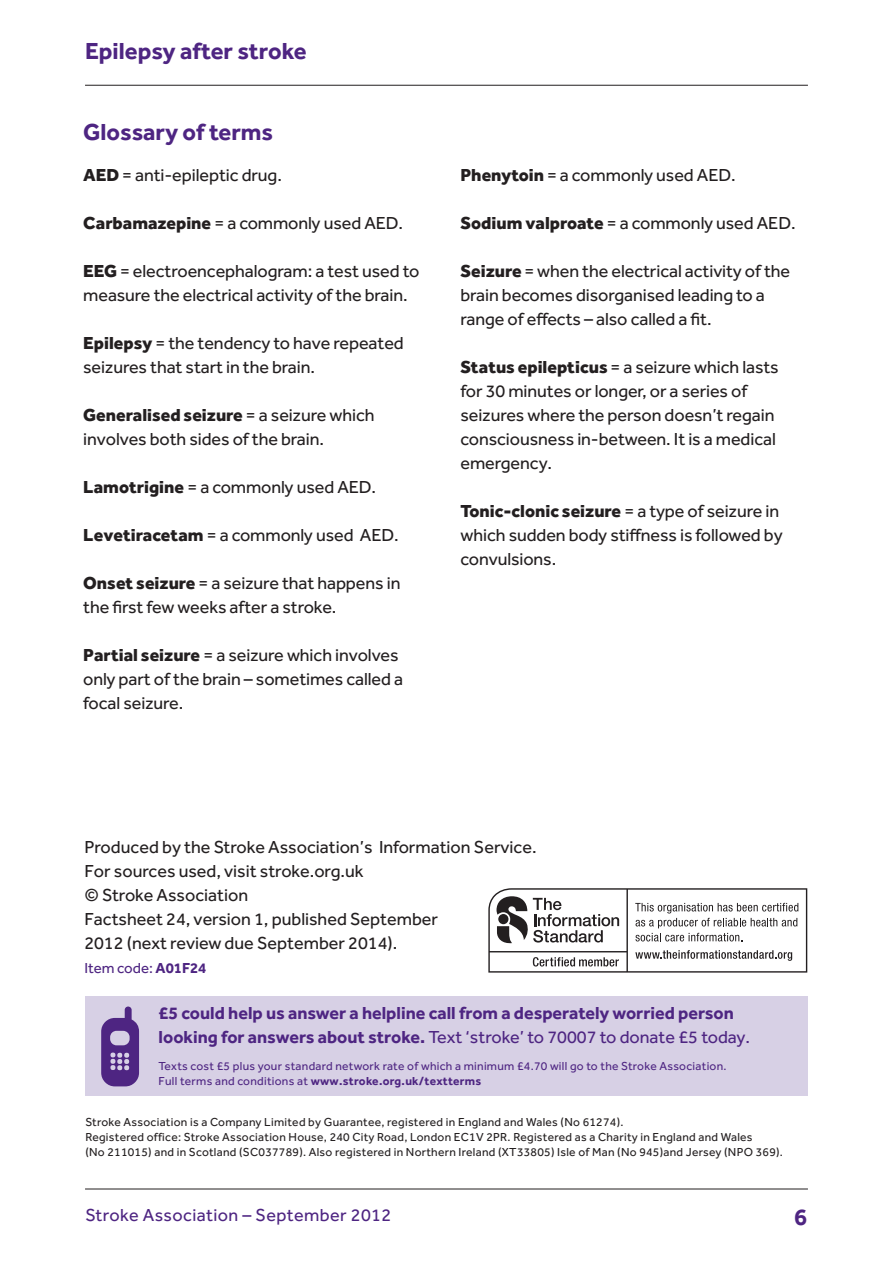
<style>
.page{position:relative;width:893px;height:1263px;background:#fff}
.page>*{position:absolute;margin:0;border:0;box-sizing:border-box;transform-origin:0 0}
.t1{font:700 24px "Effra";color:#4e2582}
.t2{font:18px/24px "Effra";letter-spacing:-.005em;color:#231f20}
.t3{font:700 18px/24px "Effra";color:#4e2582}
.t4{font:18px "Effra";letter-spacing:.02em;color:#4e2582}
.t5{font:15px "Effra";color:#4e2582}
.t6{font:12px/15px "Effra";letter-spacing:.02em;color:#231f20}
.t7{font:12px/15px "Effra";letter-spacing:.02em;color:#4e2582}
.s1{font-weight:800}
.s2{font-weight:700}
.s3{font-weight:400}
</style>
<div class="page">
<div style="left:85px;top:997px;width:723px;height:99px;background:#d7d0e5"></div>
<svg style="left:101px;top:1006px;width:38px;height:80px"></svg>
<svg style="left:488px;top:888px;width:319px;height:84px"></svg>
<hr style="left:85px;top:85px;width:723px;height:1px;background:#231f20">
<hr style="left:85px;top:1189px;width:723px;height:1px;background:#231f20">
<h1 class="t1" style="left:85px;top:36px;width:223px">Epilepsy after stroke</h1>
<h1 class="t1" style="left:83px;top:117px;width:191px">Glossary of terms</h1>
<p class="t2" style="left:83px;top:163px;width:200px"><span class="s1">AED</span> = anti-epileptic drug.</p>
<p class="t2" style="left:83px;top:211px;width:322px"><span class="s1">Carbamazepine</span> = a commonly used AED.</p>
<p class="t2" style="left:83px;top:259px;width:338px"><span class="s1">EEG</span> = electroencephalogram: a test used to measure the electrical activity of the brain.</p>
<p class="t2" style="left:83px;top:331px;width:322px"><span class="s1">Epilepsy</span> = the tendency to have repeated seizures that start in the brain.</p>
<p class="t2" style="left:83px;top:403px;width:293px"><span class="s1">Generalised seizure</span> = a seizure which involves both sides of the brain.</p>
<p class="t2" style="left:83px;top:475px;width:294px"><span class="s1">Lamotrigine</span> = a commonly used AED.</p>
<p class="t2" style="left:83px;top:523px;width:317px"><span class="s1">Levetiracetam</span> = a commonly used AED.</p>
<p class="t2" style="left:83px;top:571px;width:319px"><span class="s1">Onset seizure</span> = a seizure that happens in the first few weeks after a stroke.</p>
<p class="t2" style="left:83px;top:643px;width:321px"><span class="s1">Partial seizure</span> = a seizure which involves only part of the brain – sometimes called a focal seizure.</p>
<p class="t2" style="left:460px;top:163px;width:277px"><span class="s1">Phenytoin</span> = a commonly used AED.</p>
<p class="t2" style="left:460px;top:211px;width:337px"><span class="s1">Sodium valproate</span> = a commonly used AED.</p>
<p class="t2" style="left:460px;top:259px;width:331px"><span class="s1">Seizure</span> = when the electrical activity of the brain becomes disorganised leading to a range of effects – also called a fit.</p>
<p class="t2" style="left:460px;top:355px;width:320px"><span class="s1">Status epilepticus</span> = a seizure which lasts for 30 minutes or longer, or a series of seizures where the person doesn’t regain consciousness in-between. It is a medical emergency.</p>
<p class="t2" style="left:460px;top:499px;width:324px"><span class="s1">Tonic-clonic seizure</span> = a type of seizure in which sudden body stiffness is followed by convulsions.</p>
<p class="t2" style="left:84px;top:835px;width:454px">Produced by the Stroke Association’s Information Service.<br>For sources used, visit stroke.org.uk<br>© Stroke Association<br>Factsheet 24, version 1, published September<br>2012 (next review due September 2014).</p>
<p class="t5" style="left:84px;top:959px;width:124px">Item code: <span class="s2">A01F24</span></p>
<p class="t3" style="left:159px;top:1001px;width:593px">£5 could help us answer a helpline call from a desperately worried person looking for answers about stroke. <span class="s3">Text ‘stroke’ to 70007 to donate £5 today.</span></p>
<p class="t7" style="left:159px;top:1059px;width:569px">Texts cost £5 plus your standard network rate of which a minimum £4.70 will go to the Stroke Association.<br>Full terms and conditions at <span class="s2">www.stroke.org.uk/textterms</span></p>
<p class="t6" style="left:85px;top:1114px;width:699px">Stroke Association is a Company Limited by Guarantee, registered in England and Wales (No 61274).<br>Registered office: Stroke Association House, 240 City Road, London EC1V 2PR. Registered as a Charity in England and Wales<br>(No 211015) and in Scotland (SC037789). Also registered in Northern Ireland (XT33805) Isle of Man (No 945)and Jersey (NPO 369).</p>
<p class="t4" style="left:85px;top:1204px;width:307px">Stroke Association – September 2012</p>
<h1 class="t1" style="left:794px;top:1202px;width:15px">6</h1>
</div>
